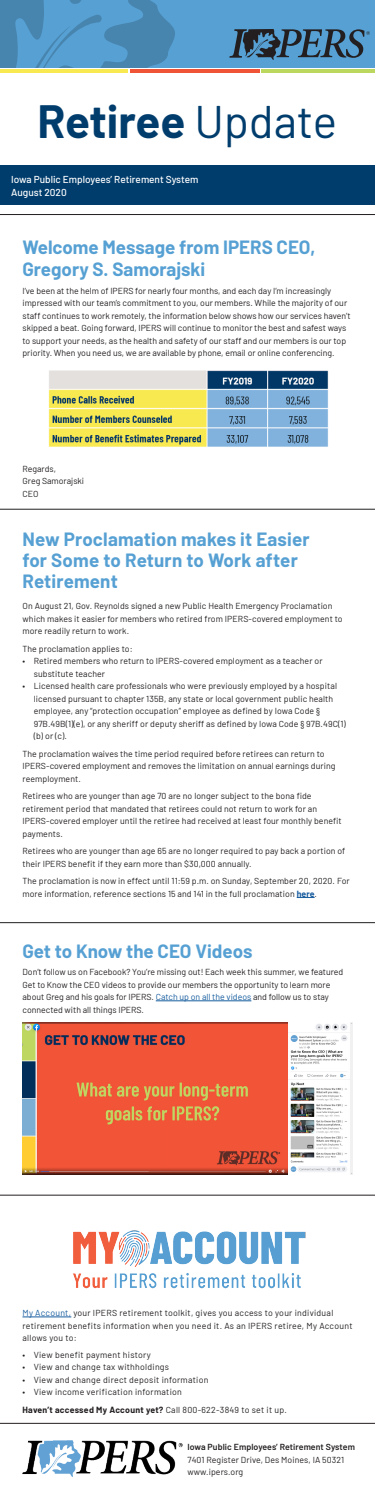
<style>
.page{position:relative;width:375px;height:1500px;background:#fff}
.page>*{position:absolute;margin:0;border:0;box-sizing:border-box;transform-origin:0 0}
.t1{font:700 45.62px "Barlow";letter-spacing:-.005em;color:#003d6d}
.t2{font:700 18.75px/20.6px "Barlow";color:#56a0d3}
.t3{font:500 10.06px "Barlow";color:#fff}
.t4{font:8.75px/12.5px "Barlow";letter-spacing:.01em;color:#231f20}
.t5{font:8.75px/12.5px "Barlow";letter-spacing:.03em;color:#231f20}
.t6{font:700 8.75px "Barlow";letter-spacing:.025em;color:#231f20}
.t7{font:600 8.75px "Barlow";letter-spacing:.01em;color:#231f20}
.s1{font-weight:400}
.s2{font-weight:700;color:#175d9e}
.s3{color:#175d9e}
</style>
<div class="page">
<hr style="left:0;top:214px;width:375px;height:1px;background:#231f20">
<hr style="left:0;top:509px;width:375px;height:1px;background:#231f20">
<hr style="left:0;top:922px;width:375px;height:1px;background:#231f20">
<hr style="left:0;top:1195px;width:375px;height:1px;background:#231f20">
<hr style="left:0;top:1423px;width:375px;height:1px;background:#231f20">
<svg style="left:297px;top:897px;width:18px;height:1px"></svg>
<img style="left:73px;top:1230px;width:233px;height:59px">
<hr style="left:22px;top:1317px;width:49px;height:1px;background:#175d9e">
<img style="left:22px;top:1441px;width:161px;height:35px">
<div style="left:0;top:0;width:375px;height:67px;background:#56a0d3"></div>
<svg style="left:0;top:0;width:175px;height:67px"></svg>
<div style="left:0;top:165px;width:375px;height:39px;background:#003d6d"></div>
<hr style="left:130px;top:69px;width:129px;height:4px;background:#f05436">
<hr style="left:0;top:69px;width:128px;height:4px;background:#f9e950">
<hr style="left:261px;top:69px;width:114px;height:4px;background:#bbd75e">
<svg style="left:229px;top:29px;width:141px;height:31px"></svg>
<img style="left:49px;top:370px;width:279px;height:77px">
<hr style="left:156px;top:1001px;width:95px;height:1px;background:#175d9e">
<img style="left:22px;top:1022px;width:330px;height:153px">
<p class="t1" style="left:37px;top:88px;width:301px">Retiree <span class="s1">Update</span></p>
<p class="t3" style="left:11px;top:172px;width:189px">Iowa Public Employees’ Retirement System</p>
<p class="t3" style="left:11px;top:185px;width:57px">August 2020</p>
<p class="t2" style="left:22px;top:234px;width:295px;line-height:22.5px">Welcome Message from IPERS CEO,<br>Gregory S. Samorajski</p>
<p class="t4" style="left:22px;top:284px;width:330px">I’ve been at the helm of IPERS for nearly four months, and each day I’m increasingly impressed with our team’s commitment to you, our members. While the majority of our staff continues to work remotely, the information below shows how our services haven’t skipped a beat. Going forward, IPERS will continue to monitor the best and safest ways to support your needs, as the health and safety of our staff and our members is our top priority. When you need us, we are available by phone, email or online conferencing.</p>
<p class="t4" style="left:22px;top:462px;width:35px">Regards,</p>
<p class="t4" style="left:22px;top:474px;width:63px">Greg Samorajski</p>
<p class="t4" style="left:22px;top:487px;width:18px">CEO</p>
<p class="t2" style="left:22px;top:528px;width:289px">New Proclamation makes it Easier for Some to Return to Work after<br>Retirement</p>
<p class="t4" style="left:22px;top:599px;width:322px">On August 21, Gov. Reynolds signed a new Public Health Emergency Proclamation which makes it easier for members who retired from IPERS-covered employment to more readily return to work.</p>
<p class="t4" style="left:22px;top:642px;width:112px">The proclamation applies to:</p>
<p class="t4" style="left:34px;top:654px;width:290px;text-indent:-11px">• Retired members who return to IPERS-covered employment as a teacher or substitute teacher</p>
<p class="t4" style="left:34px;top:679px;width:314px;text-indent:-11px">• Licensed health care professionals who were previously employed by a hospital licensed pursuant to chapter 135B, any state or local government public health employee, any “protection occupation” employee as defined by Iowa Code § 97B.49B(1)(e), or any sheriff or deputy sheriff as defined by Iowa Code § 97B.49C(1) (b) or (c).</p>
<p class="t4" style="left:22px;top:747px;width:315px">The proclamation waives the time period required before retirees can return to<br>IPERS-covered employment and removes the limitation on annual earnings during reemployment.</p>
<p class="t4" style="left:22px;top:789px;width:321px">Retirees who are younger than age 70 are no longer subject to the bona fide retirement period that mandated that retirees could not return to work for an IPERS-covered employer until the retiree had received at least four monthly benefit payments.</p>
<p class="t4" style="left:22px;top:844px;width:324px">Retirees who are younger than age 65 are no longer required to pay back a portion of their IPERS benefit if they earn more than $30,000 annually.</p>
<p class="t4" style="left:22px;top:874px;width:329px">The proclamation is now in effect until 11:59 p.m. on Sunday, September 20, 2020. For more information, reference sections 15 and 141 in the full proclamation <span class="s2">here</span>.</p>
<p class="t2" style="left:22px;top:939px;width:232px">Get to Know the CEO Videos</p>
<p class="t4" style="left:22px;top:965px;width:322px">Don’t follow us on Facebook? You’re missing out! Each week this summer, we featured Get to Know the CEO videos to provide our members the opportunity to learn more about Greg and his goals for IPERS. <span class="s3">Catch up on all the videos</span> and follow us to stay connected with all things IPERS.</p>
<p class="t5" style="left:22px;top:1306px;width:332px"><span class="s3">My Account,</span> your IPERS retirement toolkit, gives you access to your individual retirement benefits information when you need it. As an IPERS retiree, My Account allows you to:</p>
<p class="t5" style="left:22px;top:1347px;width:130px">• View benefit payment history</p>
<p class="t5" style="left:22px;top:1360px;width:148px">• View and change tax withholdings</p>
<p class="t5" style="left:22px;top:1372px;width:188px">• View and change direct deposit information</p>
<p class="t5" style="left:22px;top:1385px;width:161px">• View income verification information</p>
<p class="t6" style="left:22px;top:1403px;width:266px">Haven’t accessed My Account yet? <span class="s1">Call 800-622-3849 to set it up.</span></p>
<p class="t7" style="left:188px;top:1441px;width:169px">Iowa Public Employees’ Retirement System</p>
<p class="t4" style="left:188px;top:1453px;width:158px">7401 Register Drive, Des Moines, IA 50321</p>
<p class="t4" style="left:188px;top:1465px;width:57px">www.ipers.org</p>
</div>
